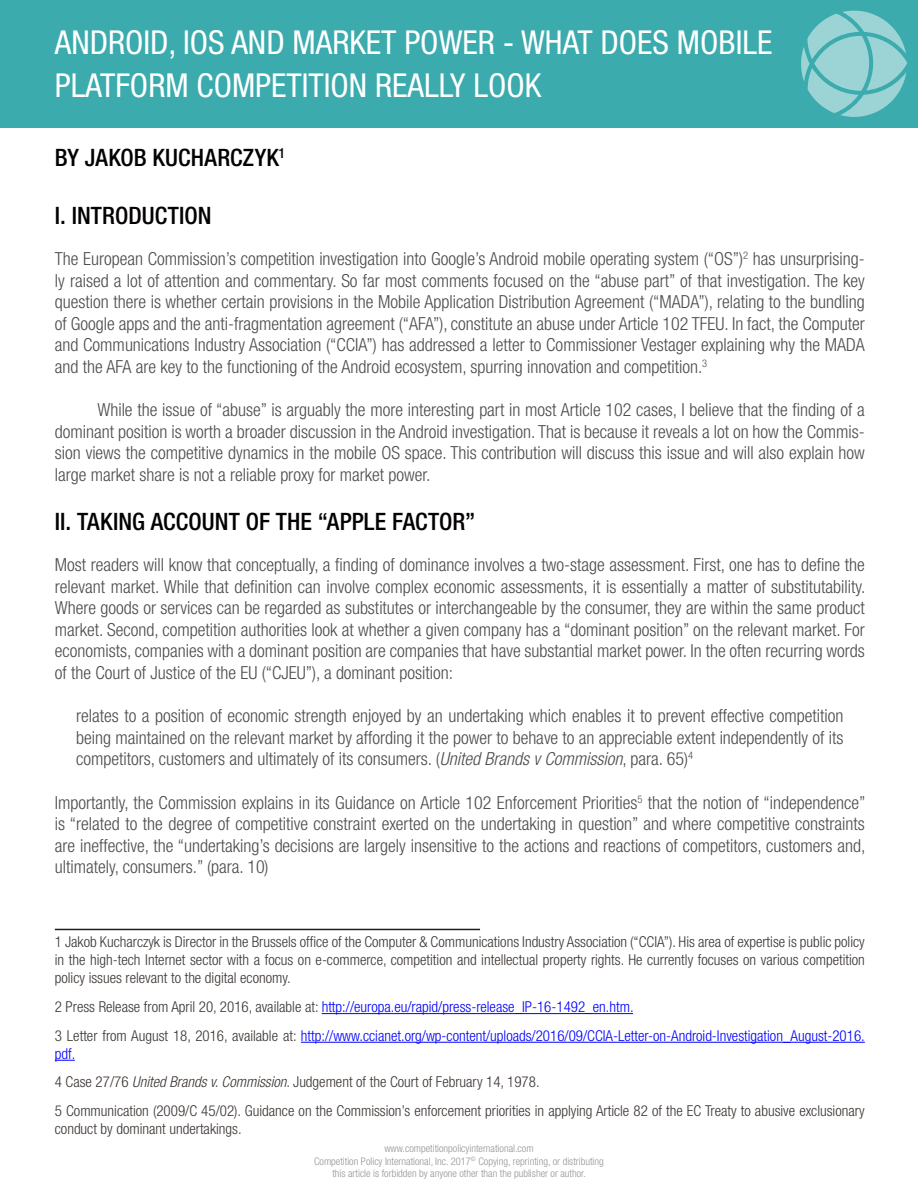
<style>
.page{position:relative;width:918px;height:1188px;background:#fff}
.page>*{position:absolute;margin:0;border:0;box-sizing:border-box;transform-origin:0 0}
.t1{font:condensed 33px/43.2px "Helvetica Neue LT Std";color:#fff}
.t2{font:500 condensed 24px "Helvetica Neue LT Std";letter-spacing:.005em;color:#040101}
.t3{font:300 condensed 18px/21.6px "Helvetica Neue LT Std";color:#4b4c4d;text-align:justify}
.Note{font:300 condensed 15px/18px "Helvetica Neue LT Std";color:#3b3532;text-align:justify}
.Note-2{font:300 condensed 15px/18px "Helvetica Neue LT Std";color:#00f}
.t4{font:300 condensed 10.5px "Helvetica Neue LT Std";color:#939598}
.s1{font-size:36px;color:#3babad}
.s2{font-style:italic}
.s3{color:#3b3532}
</style>
<div class="page">
<div style="left:0;top:0;width:918px;height:128px;background:#3babad"></div>
<svg style="left:801px;top:11px;width:106px;height:106px"></svg>
<hr style="left:55px;top:929px;width:425px;height:1px;background:#231f20">
<hr style="left:322px;top:1013px;width:311px;height:1px;background:#00f">
<hr style="left:301px;top:1042px;width:564px;height:1px;background:#00f">
<svg style="left:55px;top:1060px;width:20px;height:1px"></svg>
<p class="t1" style="left:55px;top:20px;width:719px">ANDROID, IOS AND MARKET POWER - WHAT DOES MOBILE<br>PLATFORM COMPETITION REALLY LOOK <span class="s1">LIKE?</span></p>
<p class="t2" style="left:55px;top:143px;width:232px">BY JAKOB KUCHARCZYK<sup>1</sup></p>
<p class="t2" style="left:55px;top:201px;width:158px">I. INTRODUCTION</p>
<p class="t3" style="left:55px;top:248px;width:812px">The European Commission’s competition investigation into Google’s Android mobile operating system (“OS”)<sup>2</sup> has unsurprising&shy;ly raised a lot of attention and commentary. So far most comments focused on the “abuse part” of that investigation. The key question there is whether certain provisions in the Mobile Application Distribution Agreement (“MADA”), relating to the bundling of Google apps and the anti-fragmentation agreement (“AFA”), constitute an abuse under Article 102 TFEU. In fact, the Computer and Communications Industry Association (“CCIA”) has addressed a letter to Commissioner Vestager explaining why the MADA and the AFA are key to the functioning of the Android ecosystem, spurring innovation and competition.<sup>3</sup></p>
<p class="t3" style="left:55px;top:399px;width:812px;text-indent:43px">While the issue of “abuse” is arguably the more interesting part in most Article 102 cases, I believe that the finding of a dominant position is worth a broader discussion in the Android investigation. That is because it reveals a lot on how the Commis&shy;sion views the competitive dynamics in the mobile OS space. This contribution will discuss this issue and will also explain how large market share is not a reliable proxy for market power.</p>
<p class="t2" style="left:55px;top:507px;width:422px">II. TAKING ACCOUNT OF THE “APPLE FACTOR”</p>
<p class="t3" style="left:55px;top:554px;width:812px">Most readers will know that conceptually, a finding of dominance involves a two-stage assessment. First, one has to define the relevant market. While that definition can involve complex economic assessments, it is essentially a matter of substitutability.<br>Where goods or services can be regarded as substitutes or interchangeable by the consumer, they are within the same product market. Second, competition authorities look at whether a given company has a “dominant position” on the relevant market. For economists, companies with a dominant position are companies that have substantial market power. In the often recurring words of the Court of Justice of the EU (“CJEU”), a dominant position:</p>
<p class="t3" style="left:76px;top:705px;width:769px">relates to a position of economic strength enjoyed by an undertaking which enables it to prevent effective competition being maintained on the relevant market by affording it the power to behave to an appreciable extent independently of its competitors, customers and ultimately of its consumers. (<span class="s2">United Brands v Commission</span>, para. 65)<sup>4</sup></p>
<p class="t3" style="left:55px;top:791px;width:812px">Importantly, the Commission explains in its Guidance on Article 102 Enforcement Priorities<sup>5</sup> that the notion of “independence” is “related to the degree of competitive constraint exerted on the undertaking in question” and where competitive constraints are ineffective, the “undertaking’s decisions are largely insensitive to the actions and reactions of competitors, customers and, ultimately, consumers.” (para. 10)</p>
<p class="Note" style="left:55px;top:933px;width:812px">1 Jakob Kucharczyk is Director in the Brussels office of the Computer &amp; Communications Industry Association (“CCIA”). His area of expertise is public policy in the high-tech Internet sector with a focus on e-commerce, competition and intellectual property rights. He currently focuses on various competition policy issues relevant to the digital economy.</p>
<p class="Note-2" style="left:55px;top:998px;width:580px"><span class="s3">2 Press Release from April 20, 2016, available at:</span> http://europa.eu/rapid/press-release_IP-16-1492_en.htm.</p>
<p class="Note-2" style="left:55px;top:1026px;width:812px"><span class="s3">3 Letter from August 18, 2016, available at:</span> http://www.ccianet.org/wp-content/uploads/2016/09/CCIA-Letter-on-Android-Investigation_August-2016. pdf.</p>
<p class="Note" style="left:55px;top:1073px;width:486px">4 Case 27/76 <span class="s2">United Brands v. Commission</span>. Judgement of the Court of February 14, 1978.</p>
<p class="Note" style="left:55px;top:1102px;width:811px">5 Communication (2009/C 45/02). Guidance on the Commission’s enforcement priorities in applying Article 82 of the EC Treaty to abusive exclusionary conduct by dominant undertakings.</p>
<p class="t4" style="left:384px;top:1142px;width:151px">www.competitionpolicyinternational.com</p>
<p class="t4" style="left:314px;top:1155px;width:291px">Competition Policy International, Inc. 2017<sup>©</sup> Copying, reprinting, or distributing</p>
<p class="t4" style="left:332px;top:1168px;width:255px">this article is forbidden by anyone other than the publisher or author.</p>
</div>
